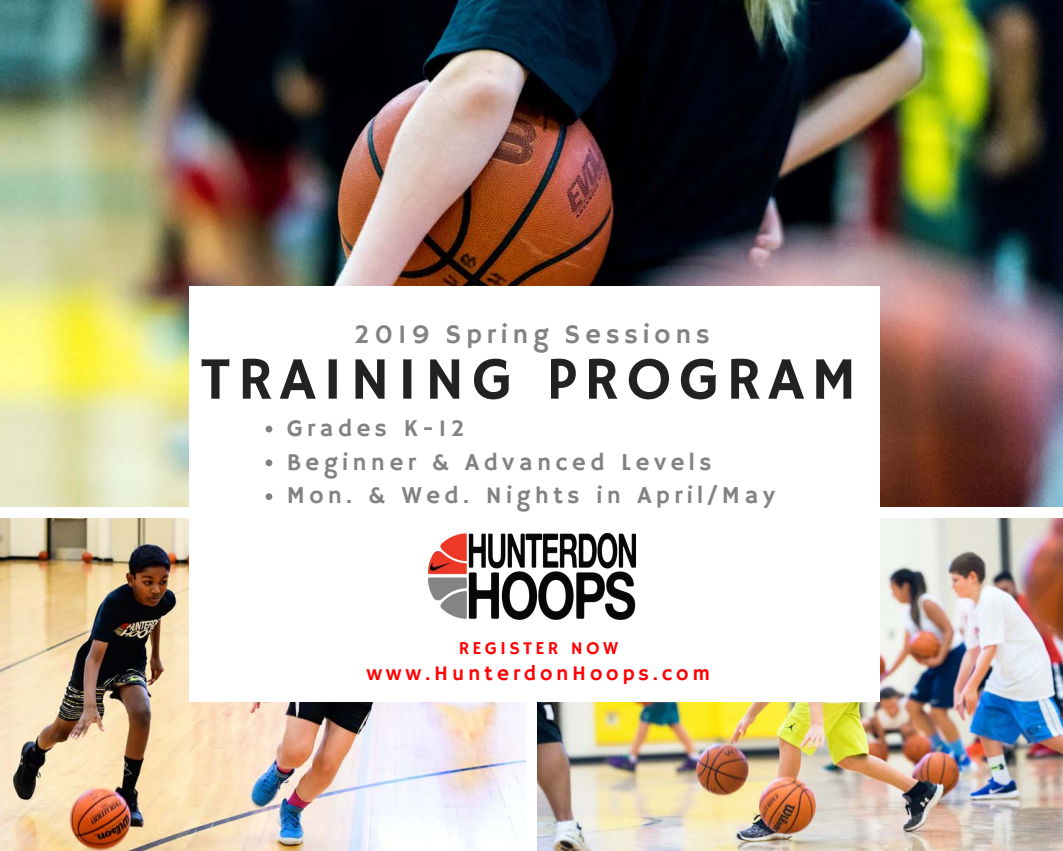
<style>
.page{position:relative;width:1063px;height:851px;background:#fff}
.page>*{position:absolute;margin:0;border:0;box-sizing:border-box;transform-origin:0 0}
.t1{font:60.45px "Hammersmith One";letter-spacing:.12em;color:#222}
.t2{font:27.15px "Hammersmith One";letter-spacing:.18em;color:#828282}
.t3{font:24.15px/33.8px "Hammersmith One";letter-spacing:.18em;color:#828282}
.t4{font:21.15px "Hammersmith One";letter-spacing:.18em;color:#ff0004}
.t5{font:18.15px "Hammersmith One";letter-spacing:.18em;color:#ff0004}
</style>
<div class="page">
<img style="left:0;top:0;width:1063px;height:506px">
<img style="left:0;top:518px;width:526px;height:332px">
<img style="left:538px;top:518px;width:525px;height:332px">
<div style="left:189px;top:286px;width:691px;height:415px;background:#fff"></div>
<svg style="left:266px;top:425px;width:6px;height:7px"></svg>
<svg style="left:266px;top:459px;width:6px;height:7px"></svg>
<svg style="left:266px;top:493px;width:6px;height:7px"></svg>
<img style="left:429px;top:533px;width:207px;height:86px">
<p class="t2" style="left:354px;top:319px;width:357px">2019 Spring Sessions</p>
<h1 class="t1" style="left:200px;top:344px;width:658px">TRAINING PROGRAM</h1>
<p class="t3" style="left:287px;top:412px;width:490px">Grades K-12<br>Beginner &amp; Advanced Levels<br>Mon. &amp; Wed. Nights in April/May</p>
<p class="t5" style="left:459px;top:638px;width:161px">REGISTER NOW</p>
<p class="t4" style="left:366px;top:661px;width:345px">www.HunterdonHoops.com</p>
</div>
